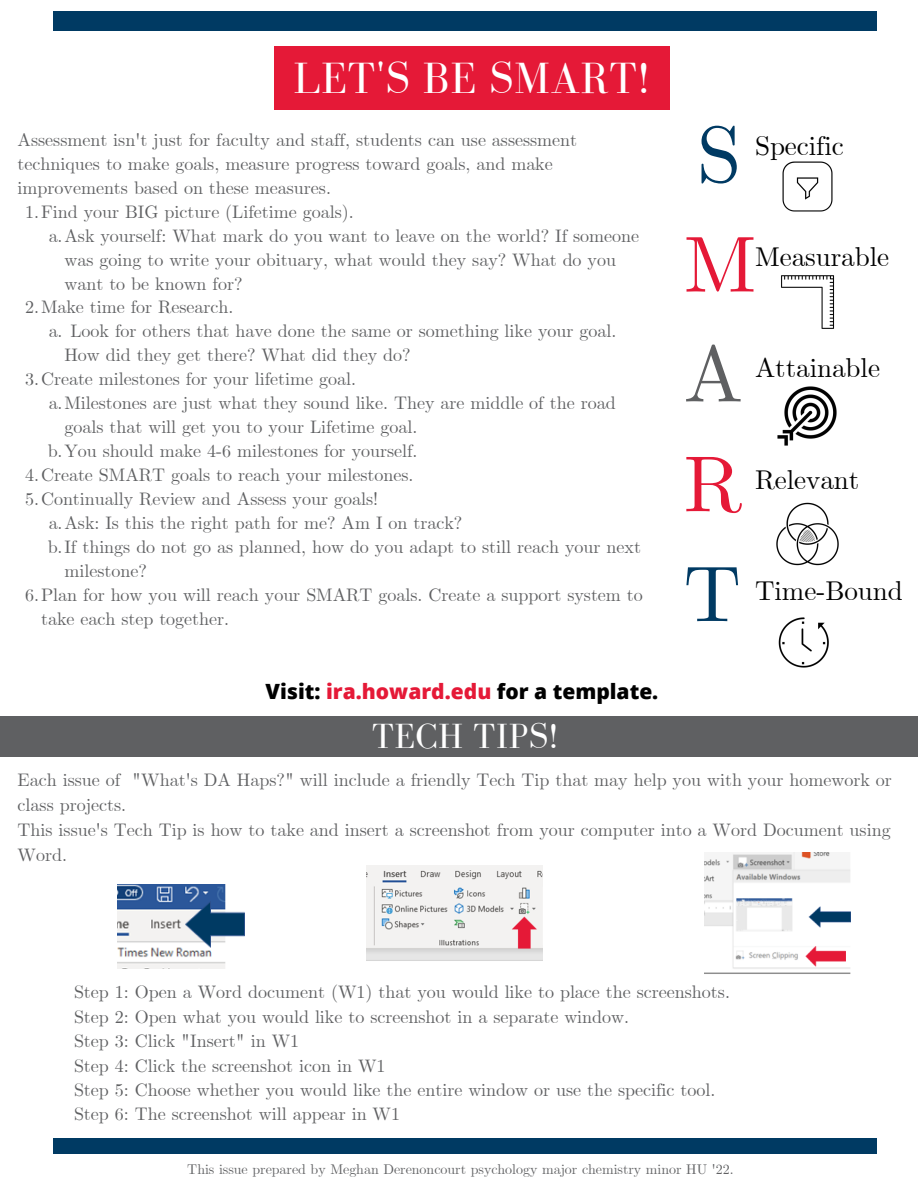
<style>
.page{position:relative;width:918px;height:1188px;background:#fff}
.page>*{position:absolute;margin:0;border:0;box-sizing:border-box;transform-origin:0 0}
.t1{font:79.5px "CMU Serif";color:#003a63}
.t2{font:79.5px "CMU Serif";color:#e51937}
.t3{font:79.5px "CMU Serif";color:#5f6062}
.t4{font:45px "Bodoni FLF";letter-spacing:.01em;color:#fff}
.t5{font:36px "Bodoni FLF";letter-spacing:.01em;color:#fff}
.t6{font:27px "CMU Serif";color:#000}
.t7{font:800 21px "Open Sans";color:#000}
.t8{font:18px/24.5px "CMU Serif";color:#5f6062}
.t9{font:13.95px "CMU Serif";color:#5f6062}
.s1{color:#e51937}
</style>
<div class="page">
<div style="left:53px;top:1138px;width:824px;height:15px;background:#003a63"></div>
<div style="left:53px;top:11px;width:824px;height:19px;background:#003a63"></div>
<div style="left:274px;top:47px;width:396px;height:63px;background:#e51937"></div>
<div style="left:0;top:717px;width:918px;height:39px;background:#5f6062"></div>
<img style="left:117px;top:884px;width:127px;height:85px">
<img style="left:367px;top:866px;width:175px;height:95px">
<img style="left:704px;top:853px;width:147px;height:121px">
<img style="left:782px;top:161px;width:51px;height:51px">
<img style="left:781px;top:275px;width:54px;height:54px">
<img style="left:777px;top:386px;width:60px;height:60px">
<img style="left:776px;top:502px;width:63px;height:64px">
<img style="left:778px;top:617px;width:51px;height:51px">
<h2 class="t4" style="left:294px;top:54px;width:358px">LET'S BE SMART!</h2>
<p class="t8" style="left:18px;top:129px;width:561px;line-height:24px">Assessment isn't just for faculty and staff, students can use assessment techniques to make goals, measure progress toward goals, and make improvements based on these measures.</p>
<p class="t8" style="left:25px;top:200px;width:330px">1.Find your BIG picture (Lifetime goals).</p>
<p class="t8" style="left:49px;top:224px;width:592px">a.Ask yourself: What mark do you want to leave on the world? If someone</p>
<p class="t8" style="left:64px;top:248px;width:553px">was going to write your obituary, what would they say? What do you</p>
<p class="t8" style="left:64px;top:272px;width:180px">want to be known for?</p>
<p class="t8" style="left:25px;top:296px;width:210px">2.Make time for Research.</p>
<p class="t8" style="left:49px;top:320px;width:569px">a. Look for others that have done the same or something like your goal.</p>
<p class="t8" style="left:64px;top:344px;width:348px">How did they get there? What did they do?</p>
<p class="t8" style="left:25px;top:368px;width:332px">3.Create milestones for your lifetime goal.</p>
<p class="t8" style="left:49px;top:392px;width:568px">a.Milestones are just what they sound like. They are middle of the road</p>
<p class="t8" style="left:64px;top:416px;width:355px">goals that will get you to your Lifetime goal.</p>
<p class="t8" style="left:48px;top:440px;width:371px">b.You should make 4-6 milestones for yourself.</p>
<p class="t8" style="left:25px;top:464px;width:390px">4.Create SMART goals to reach your milestones.</p>
<p class="t8" style="left:25px;top:488px;width:354px">5.Continually Review and Assess your goals!</p>
<p class="t8" style="left:49px;top:512px;width:415px">a.Ask: Is this the right path for me? Am I on track?</p>
<p class="t8" style="left:48px;top:535px;width:595px">b.If things do not go as planned, how do you adapt to still reach your next</p>
<p class="t8" style="left:64px;top:559px;width:84px">milestone?</p>
<p class="t8" style="left:25px;top:583px;width:619px">6.Plan for how you will reach your SMART goals. Create a support system to</p>
<p class="t8" style="left:41px;top:607px;width:190px">take each step together.</p>
<p class="t7" style="left:265px;top:677px;width:394px">Visit: <span class="s1">ira.howard.edu</span> for a template.</p>
<h3 class="t5" style="left:372px;top:716px;width:188px">TECH TIPS!</h3>
<h1 class="t1" style="left:697px;top:107px;width:46px">S</h1>
<h3 class="t6" style="left:755px;top:129px;width:90px">Specific</h3>
<h1 class="t2" style="left:684px;top:217px;width:74px">M</h1>
<h3 class="t6" style="left:755px;top:241px;width:136px">Measurable</h3>
<h1 class="t3" style="left:684px;top:327px;width:61px">A</h1>
<h3 class="t6" style="left:755px;top:352px;width:126px">Attainable</h3>
<h1 class="t2" style="left:684px;top:437px;width:60px">R</h1>
<h3 class="t6" style="left:755px;top:463px;width:106px">Relevant</h3>
<h1 class="t1" style="left:684px;top:547px;width:59px">T</h1>
<h3 class="t6" style="left:755px;top:575px;width:149px">Time-Bound</h3>
<p class="t8" style="left:18px;top:768px;width:876px;line-height:25.2px">Each issue of "What's DA Haps?" will include a friendly Tech Tip that may help you with your homework or class projects.<br>This issue's Tech Tip is how to take and insert a screenshot from your computer into a Word Document using Word.</p>
<p class="t8" style="left:74px;top:981px;width:657px">Step 1: Open a Word document (W1) that you would like to place the screenshots.<br>Step 2: Open what you would like to screenshot in a separate window.<br>Step 3: Click "Insert" in W1<br>Step 4: Click the screenshot icon in W1<br>Step 5: Choose whether you would like the entire window or use the specific tool.<br>Step 6: The screenshot will appear in W1</p>
<p class="t9" style="left:187px;top:1161px;width:548px">This issue prepared by Meghan Derenoncourt psychology major chemistry minor HU '22.</p>
</div>
